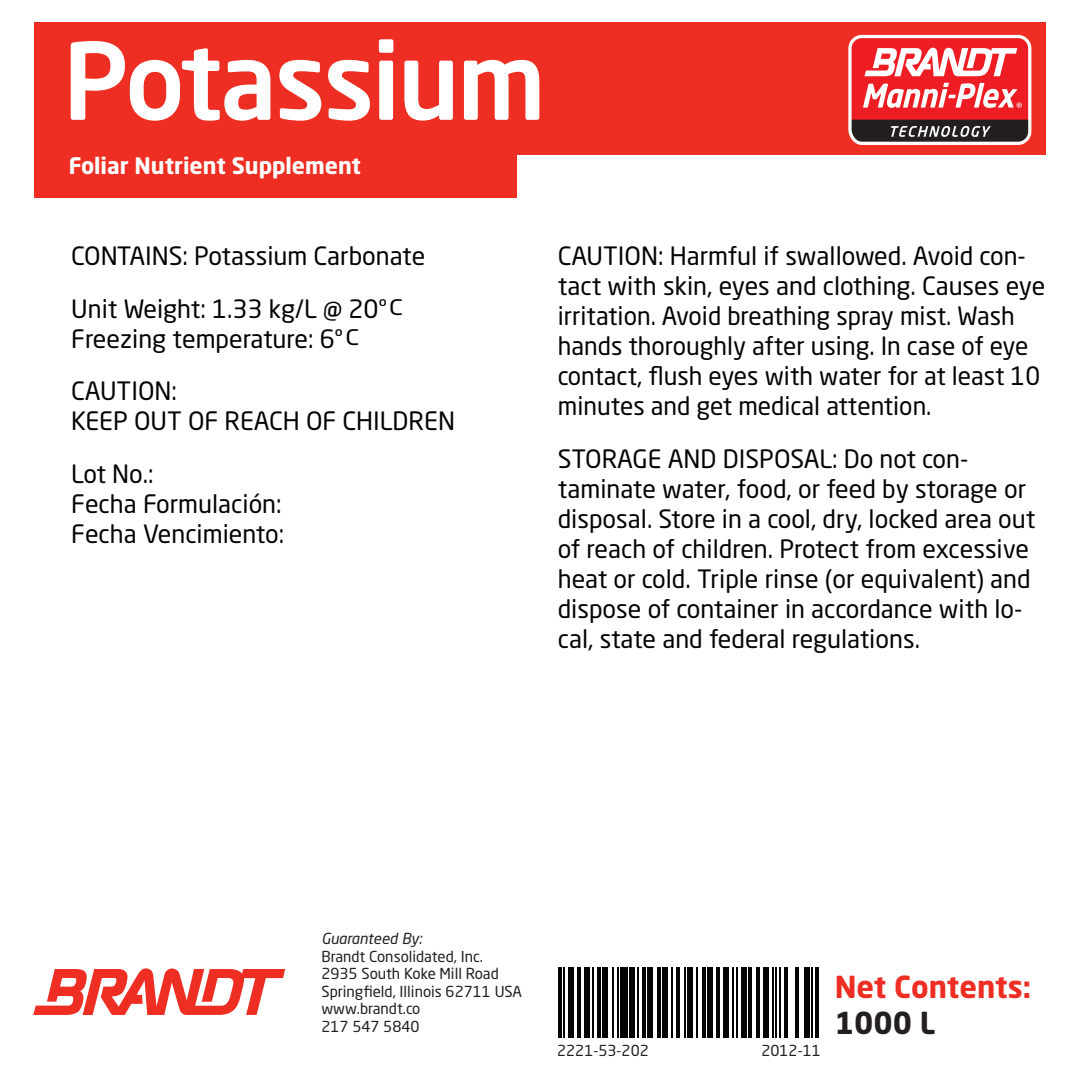
<style>
.page{position:relative;width:1080px;height:1080px;background:#fff}
.page>*{position:absolute;margin:0;border:0;box-sizing:border-box;transform-origin:0 0}
.t1{font:500 105px "Neo Sans Pro";letter-spacing:-.025em;color:#fff}
.t2{font:700 30px "Neo Sans Pro";color:#ee2e22}
.t3{font:700 30px "Neo Sans Pro";color:#231f20}
.t4{font:25px/30px "Neo Sans Pro";color:#040503}
.t5{font:700 22.5px "Neo Sans Pro";color:#fff}
.t6{font:15px/17.5px "Neo Sans Pro";color:#231f20}
.t7{font:italic 15px "Neo Sans Pro";color:#231f20}
.s1{font-size:21.25px}
</style>
<div class="page">
<div style="left:34px;top:104px;width:483px;height:94px;background:#ee2e22"></div>
<div style="left:34px;top:22px;width:1012px;height:133px;background:#ee2e22"></div>
<svg style="left:33px;top:968px;width:252px;height:47px"></svg>
<svg style="left:848px;top:35px;width:183px;height:110px"></svg>
<hr style="left:558px;top:967px;width:3px;height:71px;background:#040503">
<hr style="left:563px;top:967px;width:2px;height:71px;background:#040503">
<div style="left:569px;top:967px;width:5px;height:71px;background:#040503"></div>
<hr style="left:578px;top:967px;width:3px;height:71px;background:#040503">
<div style="left:585px;top:967px;width:5px;height:71px;background:#040503"></div>
<hr style="left:592px;top:967px;width:2px;height:71px;background:#040503">
<hr style="left:597px;top:967px;width:4px;height:71px;background:#040503">
<div style="left:603px;top:967px;width:5px;height:71px;background:#040503"></div>
<hr style="left:612px;top:967px;width:2px;height:71px;background:#040503">
<hr style="left:617px;top:967px;width:2px;height:71px;background:#040503">
<div style="left:621px;top:967px;width:7px;height:71px;background:#040503"></div>
<div style="left:630px;top:967px;width:5px;height:71px;background:#040503"></div>
<hr style="left:637px;top:967px;width:2px;height:71px;background:#040503">
<hr style="left:642px;top:967px;width:4px;height:71px;background:#040503">
<div style="left:648px;top:967px;width:5px;height:71px;background:#040503"></div>
<hr style="left:657px;top:967px;width:3px;height:71px;background:#040503">
<div style="left:662px;top:967px;width:6px;height:71px;background:#040503"></div>
<hr style="left:671px;top:967px;width:2px;height:71px;background:#040503">
<hr style="left:677px;top:967px;width:3px;height:71px;background:#040503">
<hr style="left:684px;top:967px;width:2px;height:71px;background:#040503">
<div style="left:687px;top:967px;width:6px;height:71px;background:#040503"></div>
<hr style="left:696px;top:967px;width:2px;height:71px;background:#040503">
<hr style="left:702px;top:967px;width:3px;height:71px;background:#040503">
<div style="left:707px;top:967px;width:6px;height:71px;background:#040503"></div>
<hr style="left:716px;top:967px;width:4px;height:71px;background:#040503">
<div style="left:723px;top:967px;width:6px;height:71px;background:#040503"></div>
<hr style="left:732px;top:967px;width:2px;height:71px;background:#040503">
<hr style="left:736px;top:967px;width:2px;height:71px;background:#040503">
<div style="left:741px;top:967px;width:6px;height:71px;background:#040503"></div>
<hr style="left:749px;top:967px;width:3px;height:71px;background:#040503">
<hr style="left:756px;top:967px;width:3px;height:71px;background:#040503">
<div style="left:763px;top:967px;width:5px;height:71px;background:#040503"></div>
<hr style="left:772px;top:967px;width:2px;height:71px;background:#040503">
<hr style="left:776px;top:967px;width:1px;height:71px;background:#040503">
<hr style="left:779px;top:967px;width:2px;height:71px;background:#040503">
<hr style="left:785px;top:967px;width:3px;height:71px;background:#040503">
<hr style="left:795px;top:967px;width:4px;height:71px;background:#040503">
<div style="left:804px;top:967px;width:6px;height:71px;background:#040503"></div>
<hr style="left:812px;top:967px;width:1px;height:71px;background:#040503">
<hr style="left:815px;top:967px;width:4px;height:71px;background:#040503">
<h1 class="t1" style="left:63px;top:15px;width:485px">Potassium</h1>
<p class="t5" style="left:69px;top:151px;width:294px">Foliar Nutrient Supplement</p>
<p class="t4" style="left:71px;top:229px;width:356px;line-height:52.5px">CONTAINS: Potassium Carbonate<br>Unit Weight: 1.33 kg/L @ 20<span class="s1">ºC</span></p>
<p class="t4" style="left:71px;top:312px;width:289px;line-height:52.5px">Freezing temperature: 6<span class="s1">ºC<br></span>CAUTION:</p>
<p class="t4" style="left:71px;top:394px;width:375px;line-height:52.5px">KEEP OUT OF REACH OF CHILDREN<br>Lot No.:</p>
<p class="t4" style="left:71px;top:488px;width:215px">Fecha Formulación:<br>Fecha Vencimiento:</p>
<p class="t4" style="left:558px;top:241px;width:489px">CAUTION: Harmful if swallowed. Avoid con&shy;tact with skin, eyes and clothing. Causes eye irritation. Avoid breathing spray mist. Wash hands thoroughly after using. In case of eye contact, flush eyes with water for at least 10 minutes and get medical attention.</p>
<p class="t4" style="left:558px;top:443px;width:479px">STORAGE AND DISPOSAL: Do not con&shy;taminate water, food, or feed by storage or disposal. Store in a cool, dry, locked area out of reach of children. Protect from excessive heat or cold. Triple rinse (or equivalent) and dispose of container in accordance with lo&shy;cal, state and federal regulations.</p>
<p class="t7" style="left:321px;top:930px;width:102px">Guaranteed By:</p>
<p class="t6" style="left:321px;top:947px;width:202px">Brandt Consolidated, Inc.<br>2935 South Koke Mill Road<br>Springfield, Illinois 62711 USA www.brandt.co<br>217 547 5840</p>
<p class="t6" style="left:557px;top:1042px;width:93px">2221-53-202</p>
<p class="t6" style="left:761px;top:1042px;width:61px">2012-11</p>
<p class="t2" style="left:835px;top:967px;width:198px">Net Contents:</p>
<p class="t3" style="left:835px;top:1003px;width:102px">1000 L</p>
</div>
